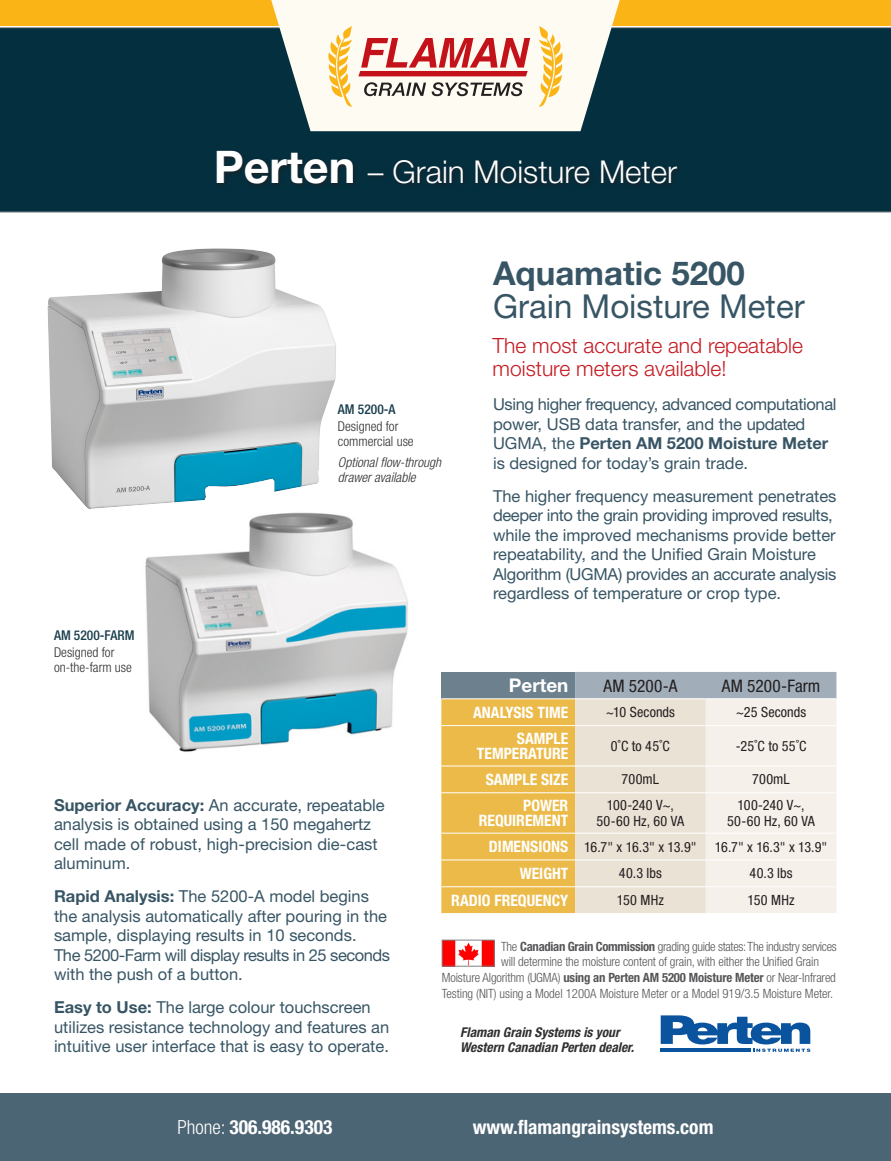
<style>
.page{position:relative;width:891px;height:1161px;background:#fff}
.page>*{position:absolute;margin:0;border:0;box-sizing:border-box;transform-origin:0 0}
.t1{font:33px "Helvetica Neue LT Std";color:#385565}
.t2{font:700 33px "Helvetica Neue LT Std";color:#385565}
.t3{font:300 31.5px "Helvetica Neue LT Std";color:#fff}
.t4{font:300 21px/22.5px "Helvetica Neue LT Std";color:#c4121a}
.t5{font:700 condensed 19.5px "Helvetica Neue LT Std";color:#fff}
.Table_Header_Model{font:700 18.9px "Helvetica Neue LT Std";color:#fff}
.Table_Header_Centre{font:condensed 17.25px "Helvetica Neue LT Std";letter-spacing:.005em;color:#231f20}
.Body_Text{font:16.5px/19.5px "Helvetica Neue LT Std";color:#385565}
.Table_Subheads{font:700 condensed 15.75px/15.8px "Helvetica Neue LT Std";color:#fff;text-align:right}
.Table_Specs{font:condensed 14.1px/15.8px "Helvetica Neue LT Std";letter-spacing:.01em;color:#231f20;text-align:center}
.Legend{font:italic 700 condensed 13.5px/15px "Helvetica Neue LT Std";color:#312f30}
.Light_Text{font:300 condensed 13.5px/15px "Helvetica Neue LT Std";color:#312f30}
.Light_Text-2{font:italic 300 condensed 13.5px/15px "Helvetica Neue LT Std";color:#312f30}
.Blue_Small_Caps{font:500 condensed 13.5px "Helvetica Neue LT Std";color:#193e4d}
.t6{font:300 condensed 12.75px "Helvetica Neue LT Std";letter-spacing:-.01em;color:#555658}
.s1{font-weight:700;font-size:45px}
.s2{font-weight:700}
.s3{font-weight:300}
</style>
<div class="page">
<div style="left:0;top:1094px;width:891px;height:67px;background:#4c6574"></div>
<div style="left:0;top:28px;width:891px;height:184px;background:#032f3f"></div>
<div style="left:0;top:0;width:891px;height:26px;background:#fbb416"></div>
<svg style="left:265px;top:0;width:361px;height:131px;fill:#fefbf2"></svg>
<svg style="left:358px;top:38px;width:172px;height:38px"></svg>
<svg style="left:364px;top:82px;width:62px;height:14px"></svg>
<svg style="left:432px;top:82px;width:91px;height:14px"></svg>
<svg style="left:539px;top:26px;width:24px;height:81px"></svg>
<svg style="left:328px;top:26px;width:24px;height:81px"></svg>
<div style="left:215px;top:149px;width:468px;height:40px;background:#231f20;opacity:.75"></div>
<img style="left:444px;top:942px;width:48px;height:22px">
<div style="left:442px;top:940px;width:52px;height:26px;border:1px solid #808285"></div>
<svg style="left:661px;top:1015px;width:149px;height:37px"></svg>
<hr style="left:661px;top:1049px;width:90px;height:3px;background:#09539f">
<svg style="left:441px;top:672px;width:395px;height:241px;background:#e3d3ad"></svg>
<hr style="left:441px;top:699px;width:134px;height:1px;background:#fff">
<hr style="left:575px;top:699px;width:131px;height:1px;background:#fff">
<hr style="left:706px;top:699px;width:130px;height:1px;background:#fff">
<hr style="left:441px;top:725px;width:134px;height:1px;background:#fff">
<hr style="left:575px;top:725px;width:131px;height:1px;background:#fff">
<hr style="left:706px;top:725px;width:130px;height:1px;background:#fff">
<hr style="left:441px;top:833px;width:134px;height:1px;background:#fff">
<hr style="left:575px;top:833px;width:131px;height:1px;background:#fff">
<hr style="left:706px;top:833px;width:130px;height:1px;background:#fff">
<hr style="left:441px;top:793px;width:134px;height:1px;background:#fff">
<hr style="left:575px;top:793px;width:131px;height:1px;background:#fff">
<hr style="left:706px;top:793px;width:130px;height:1px;background:#fff">
<hr style="left:441px;top:887px;width:134px;height:1px;background:#fff">
<hr style="left:575px;top:887px;width:131px;height:1px;background:#fff">
<hr style="left:706px;top:887px;width:130px;height:1px;background:#fff">
<hr style="left:441px;top:766px;width:134px;height:1px;background:#fff">
<hr style="left:441px;top:860px;width:134px;height:1px;background:#fff">
<hr style="left:575px;top:766px;width:131px;height:1px;background:#fff">
<hr style="left:706px;top:766px;width:130px;height:1px;background:#fff">
<hr style="left:575px;top:860px;width:131px;height:1px;background:#fff">
<hr style="left:706px;top:860px;width:130px;height:1px;background:#fff">
<img style="left:47px;top:248px;width:289px;height:261px">
<img style="left:145px;top:512px;width:263px;height:240px">
<p class="t3" style="left:214px;top:153px;width:465px"><span class="s1">Perten</span> – Grain Moisture Meter</p>
<p class="t2" style="left:493px;top:252px;width:253px">Aquamatic 5200</p>
<p class="t1" style="left:493px;top:286px;width:313px">Grain Moisture Meter</p>
<p class="Blue_Small_Caps" style="left:54px;top:627px;width:82px">AM 5200-FARM</p>
<p class="Light_Text" style="left:54px;top:645px;width:79px">Designed for on-the-farm use</p>
<p class="Blue_Small_Caps" style="left:338px;top:401px;width:59px">AM 5200-A</p>
<p class="Light_Text" style="left:338px;top:419px;width:77px">Designed for commercial use</p>
<p class="Light_Text-2" style="left:338px;top:455px;width:105px">Optional flow-through drawer available</p>
<p class="t4" style="left:493px;top:334px;width:312px">The most accurate and repeatable moisture meters available!</p>
<p class="Body_Text" style="left:493px;top:394px;width:345px">Using higher frequency, advanced computational power, USB data transfer, and the updated UGMA, the <span class="s2">Perten AM 5200 Moisture Meter </span>is designed for today’s grain trade.</p>
<p class="Body_Text" style="left:493px;top:486px;width:345px">The higher frequency measurement penetrates deeper into the grain providing improved results, while the improved mechanisms provide better repeatability, and the Unified Grain Moisture Algorithm (UGMA) provides an accurate analysis regardless of temperature or crop type.</p>
<p class="Body_Text" style="left:54px;top:795px;width:332px"><span class="s2">Superior Accuracy:</span> An accurate, repeatable analysis is obtained using a 150 megahertz cell made of robust, high-precision die-cast aluminum.</p>
<p class="Body_Text" style="left:54px;top:886px;width:338px"><span class="s2">Rapid Analysis:</span> The 5200-A model begins the analysis automatically after pouring in the sample, displaying results in 10 seconds.<br>The 5200-Farm will display results in 25 seconds with the push of a button.</p>
<p class="Body_Text" style="left:54px;top:997px;width:337px"><span class="s2">Easy to Use:</span> The large colour touchscreen utilizes resistance technology and features an intuitive user interface that is easy to operate.</p>
<p class="Table_Header_Model" style="left:509px;top:674px;width:61px">Perten</p>
<p class="Table_Header_Centre" style="left:603px;top:675px;width:76px">AM 5200-A</p>
<p class="Table_Header_Centre" style="left:722px;top:675px;width:100px">AM 5200-Farm</p>
<p class="Table_Subheads" style="left:473px;top:704px;width:97px">ANALYSIS TIME</p>
<p class="Table_Specs" style="left:606px;top:704px;width:71px">~10 Seconds</p>
<p class="Table_Specs" style="left:736px;top:704px;width:72px">~25 Seconds</p>
<p class="Table_Subheads" style="left:477px;top:730px;width:93px">SAMPLE<br>TEMPERATURE</p>
<p class="Table_Specs" style="left:611px;top:738px;width:60px">0˚C to 45˚C</p>
<p class="Table_Specs" style="left:736px;top:738px;width:72px">-25˚C to 55˚C</p>
<p class="Table_Subheads" style="left:486px;top:771px;width:84px">SAMPLE SIZE</p>
<p class="Table_Specs" style="left:622px;top:771px;width:39px">700mL</p>
<p class="Table_Specs" style="left:752px;top:771px;width:39px">700mL</p>
<p class="Table_Subheads" style="left:479px;top:797px;width:91px">POWER<br>REQUIREMENT</p>
<p class="Table_Specs" style="left:597px;top:797px;width:89px">100-240 V~,<br>50-60 Hz, 60 VA</p>
<p class="Table_Specs" style="left:727px;top:797px;width:89px">100-240 V~,<br>50-60 Hz, 60 VA</p>
<p class="Table_Subheads" style="left:489px;top:838px;width:81px">DIMENSIONS</p>
<p class="Table_Specs" style="left:584px;top:839px;width:114px">16.7" x 16.3" x 13.9"</p>
<p class="Table_Specs" style="left:715px;top:839px;width:114px">16.7" x 16.3" x 13.9"</p>
<p class="Table_Subheads" style="left:520px;top:865px;width:50px">WEIGHT</p>
<p class="Table_Specs" style="left:619px;top:865px;width:44px">40.3 lbs</p>
<p class="Table_Specs" style="left:750px;top:865px;width:44px">40.3 lbs</p>
<p class="Table_Subheads" style="left:451px;top:892px;width:119px">RADIO FREQUENCY</p>
<p class="Table_Specs" style="left:617px;top:892px;width:48px">150 MHz</p>
<p class="Table_Specs" style="left:748px;top:892px;width:48px">150 MHz</p>
<p class="t6" style="left:501px;top:939px;width:337px">The <span class="s2">Canadian Grain Commission</span> grading guide states: The industry services</p>
<p class="t6" style="left:501px;top:955px;width:319px">will determine the moisture content of grain, with either the Unified Grain</p>
<p class="t6" style="left:442px;top:970px;width:396px">Moisture Algorithm (UGMA) <span class="s2">using an Perten AM 5200 Moisture Meter</span> or Near-Infrared</p>
<p class="t6" style="left:442px;top:986px;width:393px">Testing (NIT) using a Model 1200A Moisture Meter or a Model 919/3.5 Moisture Meter.</p>
<p class="Legend" style="left:460px;top:1025px;width:175px">Flaman Grain Systems is your<br>Western Canadian Perten dealer.</p>
<p class="t5" style="left:178px;top:1115px;width:156px"><span class="s3">Phone:</span> 306.986.9303</p>
<p class="t5" style="left:473px;top:1115px;width:242px">www.flamangrainsystems.com</p>
</div>
